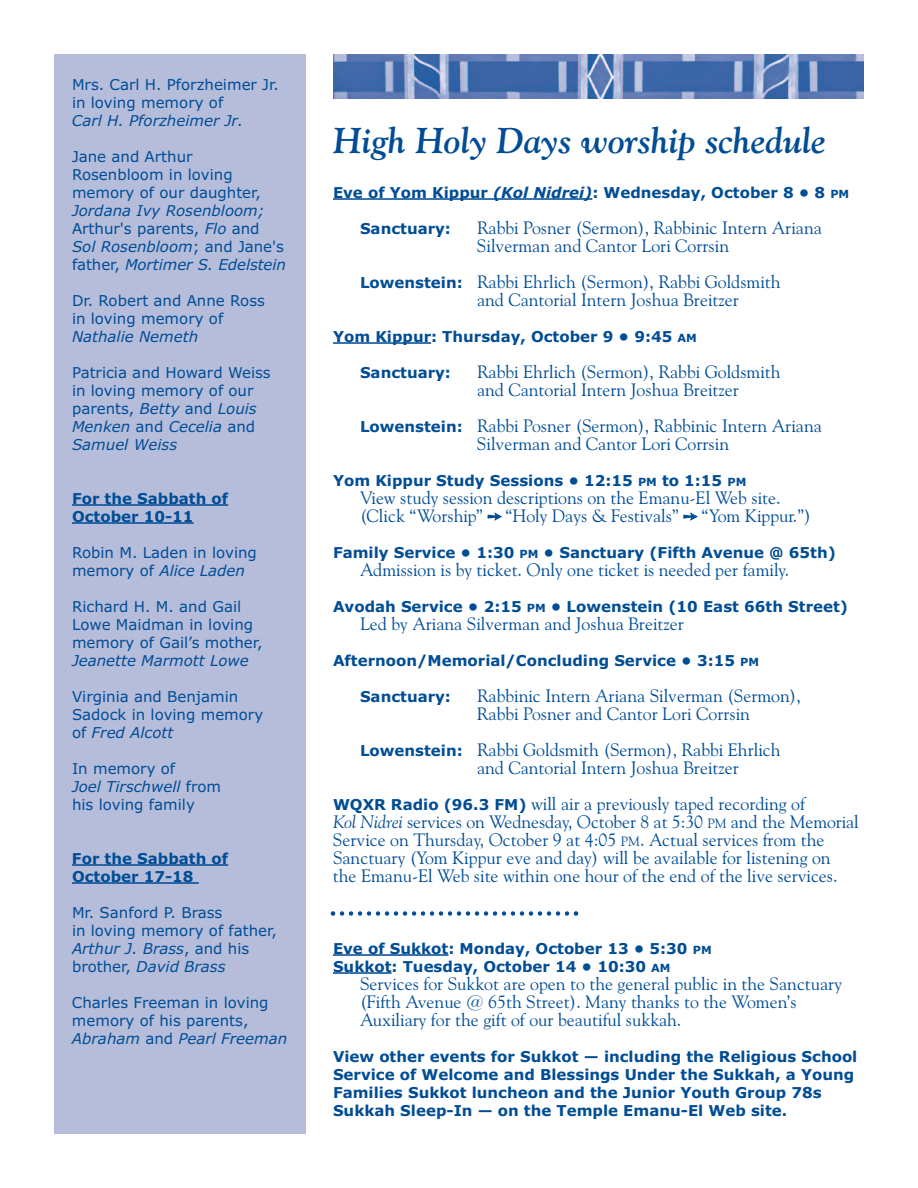
<style>
.page{position:relative;width:918px;height:1188px;background:#fff}
.page>*{position:absolute;margin:0;border:0;box-sizing:border-box;transform-origin:0 0}
.t1{font:italic 700 36px "Goudy Old Style BT";color:#014d95}
.t2{font:18px/18px "Goudy Old Style BT";color:#014d95}
.t3{font:700 15px/18px "Verdana";color:#014d95}
.t4{font:15px/18px "Verdana";color:#014d95}
.t5{font:italic 15px/18px "Verdana";color:#014d95}
.s1{font-style:normal}
.s2{font-style:italic}
.s3{font-size:11.25px}
.s4{font-family:"Verdana";font-weight:700;font-size:15px}
.s5{font-size:13.5px}
</style>
<div class="page">
<div style="left:54px;top:54px;width:252px;height:1080px;background:#b5bddb"></div>
<hr style="left:72px;top:504px;width:156px;height:2px;background:#014d95">
<hr style="left:72px;top:522px;width:122px;height:2px;background:#014d95">
<hr style="left:72px;top:864px;width:156px;height:2px;background:#014d95">
<hr style="left:72px;top:882px;width:127px;height:2px;background:#014d95">
<img style="left:333px;top:54px;width:531px;height:45px">
<hr style="left:333px;top:198px;width:160px;height:2px;background:#014d95">
<hr style="left:493px;top:198px;width:99px;height:2px;background:#014d95">
<hr style="left:333px;top:342px;width:98px;height:2px;background:#014d95">
<hr style="left:333px;top:954px;width:115px;height:2px;background:#014d95">
<hr style="left:333px;top:972px;width:59px;height:2px;background:#014d95">
<svg style="left:331px;top:911px;width:247px;height:5px"></svg>
<p class="t4" style="left:72px;top:76px;width:208px">Mrs. Carl H. Pforzheimer Jr. in loving memory of</p>
<p class="t5" style="left:72px;top:112px;width:173px">Carl H. Pforzheimer Jr.</p>
<p class="t4" style="left:72px;top:148px;width:190px">Jane and Arthur<br>Rosenbloom in loving memory of our daughter,</p>
<p class="t5" style="left:72px;top:202px;width:216px">Jordana Ivy Rosenbloom;<br><span class="s1">Arthur's parents,</span> Flo <span class="s1">and<br></span>Sol Rosenbloom<span class="s1">; and Jane's father,</span> Mortimer S. Edelstein</p>
<p class="t4" style="left:72px;top:292px;width:194px">Dr. Robert and Anne Ross in loving memory of</p>
<p class="t5" style="left:72px;top:328px;width:128px">Nathalie Nemeth</p>
<p class="t4" style="left:72px;top:364px;width:200px">Patricia and Howard Weiss in loving memory of our parents, <span class="s2">Betty</span> and <span class="s2">Louis<br>Menken</span> and <span class="s2">Cecelia</span> and<br><span class="s2">Samuel Weiss</span></p>
<p class="t3" style="left:72px;top:490px;width:158px">For the Sabbath of<br>October 10-11</p>
<p class="t4" style="left:72px;top:544px;width:186px">Robin M. Laden in loving memory of <span class="s2">Alice Laden</span></p>
<p class="t4" style="left:72px;top:598px;width:192px">Richard H. M. and Gail<br>Lowe Maidman in loving memory of Gail’s mother,</p>
<p class="t5" style="left:72px;top:652px;width:178px">Jeanette Marmott Lowe</p>
<p class="t4" style="left:72px;top:688px;width:193px">Virginia and Benjamin<br>Sadock in loving memory of <span class="s2">Fred Alcott</span></p>
<p class="t4" style="left:72px;top:760px;width:151px">In memory of<br><span class="s2">Joel Tirschwell</span> from his loving family</p>
<p class="t3" style="left:72px;top:850px;width:158px">For the Sabbath of<br>October 17-18</p>
<p class="t4" style="left:72px;top:904px;width:206px">Mr. Sanford P. Brass<br>in loving memory of father,<br><span class="s2">Arthur J. Brass</span>, and his brother, <span class="s2">David Brass</span></p>
<p class="t4" style="left:72px;top:994px;width:217px">Charles Freeman in loving memory of his parents,<br><span class="s2">Abraham</span> and <span class="s2">Pearl Freeman</span></p>
<h1 class="t1" style="left:333px;top:120px;width:495px">High Holy Days worship schedule</h1>
<p class="t3" style="left:333px;top:184px;width:518px">Eve of Yom Kippur <span class="s2">(Kol Nidrei)</span>: Wednesday, October 8 • 8 <span class="s3">PM</span></p>
<p class="t3" style="left:360px;top:220px;width:92px">Sanctuary:</p>
<p class="t2" style="left:477px;top:219px;width:346px">Rabbi Posner (Sermon), Rabbinic Intern Ariana<br>Silverman and Cantor Lori Corrsin</p>
<p class="t2" style="left:477px;top:273px;width:305px;text-indent:-117px"><span class="s4">Lowenstein:</span> Rabbi Ehrlich (Sermon), Rabbi Goldsmith and Cantorial Intern Joshua Breitzer</p>
<p class="t3" style="left:333px;top:328px;width:365px">Yom Kippur: Thursday, October 9 • 9:45 <span class="s3">AM</span></p>
<p class="t3" style="left:360px;top:364px;width:92px">Sanctuary:</p>
<p class="t2" style="left:477px;top:363px;width:305px">Rabbi Ehrlich (Sermon), Rabbi Goldsmith and Cantorial Intern Joshua Breitzer</p>
<p class="t2" style="left:477px;top:417px;width:346px;text-indent:-117px"><span class="s4">Lowenstein:</span> Rabbi Posner (Sermon), Rabbinic Intern Ariana<br>Silverman and Cantor Lori Corrsin</p>
<p class="t3" style="left:333px;top:472px;width:415px">Yom Kippur Study Sessions • 12:15 <span class="s3">PM</span> to 1:15 <span class="s3">PM</span></p>
<p class="t2" style="left:360px;top:489px;width:453px">View study session descriptions on the Emanu-El Web site. (Click “Worship” ➙ “Holy Days &amp; Festivals” ➙ “Yom Kippur.”)</p>
<p class="t3" style="left:333px;top:544px;width:504px">Family Service • 1:30 <span class="s3">PM</span> • Sanctuary (Fifth Avenue @ 65th)</p>
<p class="t2" style="left:360px;top:561px;width:431px">Admission is by ticket. Only one ticket is needed per family.</p>
<p class="t3" style="left:333px;top:598px;width:517px">Avodah Service • 2:15 <span class="s3">PM</span> • Lowenstein (10 East 66th Street)</p>
<p class="t2" style="left:360px;top:615px;width:325px">Led by Ariana Silverman and Joshua Breitzer</p>
<p class="t3" style="left:333px;top:652px;width:428px">Afternoon/Memorial/Concluding Service • 3:15 <span class="s3">PM</span></p>
<p class="t3" style="left:360px;top:688px;width:92px">Sanctuary:</p>
<p class="t2" style="left:477px;top:687px;width:326px">Rabbinic Intern Ariana Silverman (Sermon),<br>Rabbi Posner and Cantor Lori Corrsin</p>
<p class="t2" style="left:477px;top:741px;width:305px;text-indent:-117px"><span class="s4">Lowenstein:</span> Rabbi Goldsmith (Sermon), Rabbi Ehrlich and Cantorial Intern Joshua Breitzer</p>
<p class="t2" style="left:333px;top:795px;width:527px"><span class="s4">WQXR Radio (96.3 FM)</span> will air a previously taped recording of<br><span class="s2">Kol Nidrei</span> services on Wednesday, October 8 at 5:30 <span class="s5">PM</span> and the Memorial Service on Thursday, October 9 at 4:05 <span class="s5">PM</span>. Actual services from the Sanctuary (Yom Kippur eve and day) will be available for listening on<br>the Emanu-El Web site within one hour of the end of the live services.</p>
<p class="t3" style="left:333px;top:940px;width:380px">Eve of Sukkot: Monday, October 13 • 5:30 <span class="s3">PM<br></span>Sukkot: Tuesday, October 14 • 10:30 <span class="s3">AM</span></p>
<p class="t2" style="left:360px;top:975px;width:484px">Services for Sukkot are open to the general public in the Sanctuary (Fifth Avenue @ 65th Street). Many thanks to the Women’s<br>Auxiliary for the gift of our beautiful sukkah.</p>
<p class="t3" style="left:333px;top:1048px;width:526px">View other events for Sukkot — including the Religious School Service of Welcome and Blessings Under the Sukkah, a Young Families Sukkot luncheon and the Junior Youth Group 78s Sukkah Sleep-In — on the Temple Emanu-El Web site.</p>
</div>
